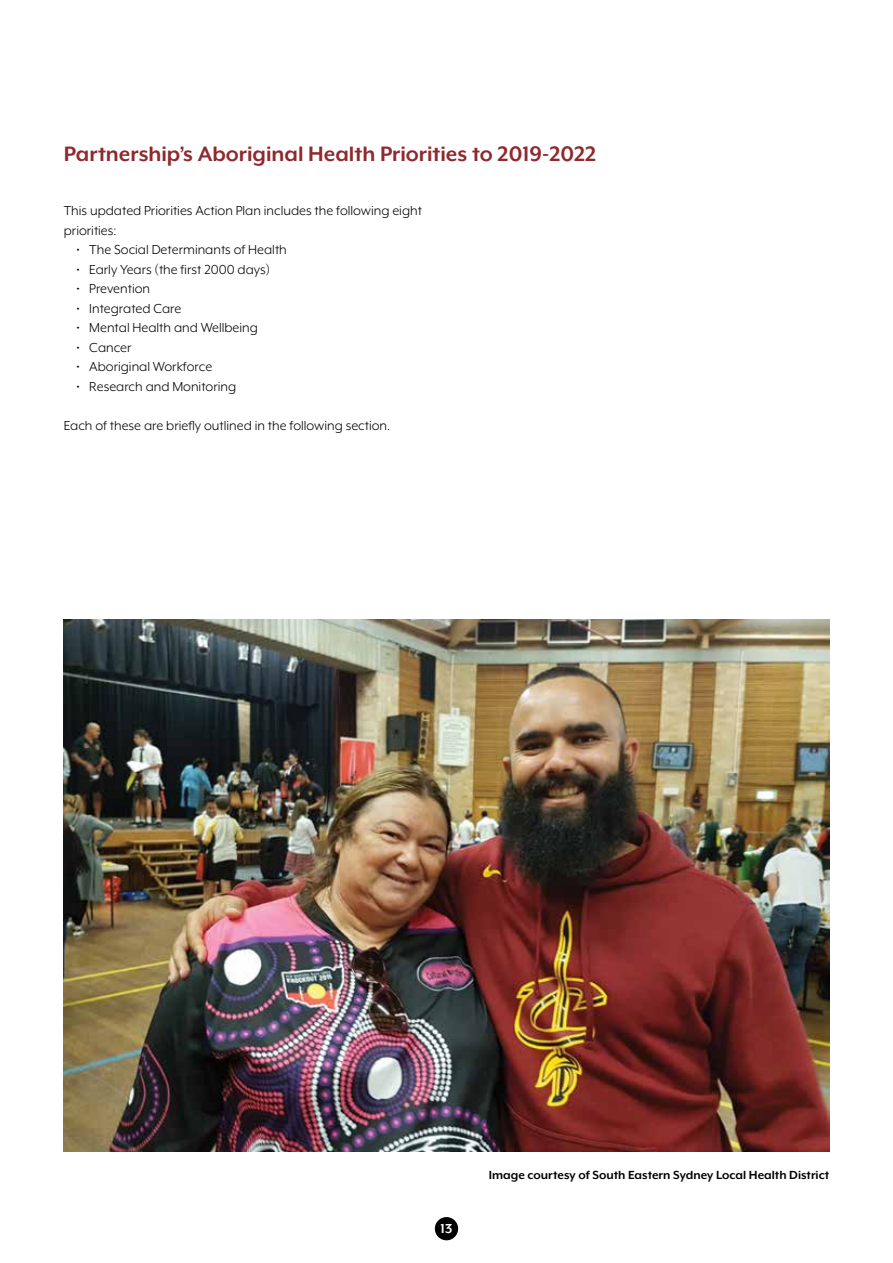
<style>
.page{position:relative;width:893px;height:1263px;background:#fff}
.page>*{position:absolute;margin:0;border:0;box-sizing:border-box;transform-origin:0 0}
.t1{font:700 24px "Mr Eaves XL Mod OT";color:#8e292d}
.t2{font:15px/19.5px "Mr Eaves XL Mod OT";color:#000}
.t3{font:700 15px "Mr Eaves XL Mod OT";color:#fff}
.t4{font:700 13.5px "Mr Eaves XL Mod OT";color:#000}
</style>
<div class="page">
<img style="left:64px;top:619px;width:765px;height:532px">
<div style="left:435px;top:1217px;width:23px;height:23px;background:#000;border-radius:50%"></div>
<h1 class="t1" style="left:64px;top:142px;width:534px">Partnership’s Aboriginal Health Priorities to 2019-2022</h1>
<p class="t2" style="left:64px;top:201px;width:360px">This updated Priorities Action Plan includes the following eight priorities:</p>
<p class="t2" style="left:77px;top:240px;width:212px">• The Social Determinants of Health</p>
<p class="t2" style="left:77px;top:260px;width:195px">• Early Years (the first 2000 days)</p>
<p class="t2" style="left:77px;top:279px;width:75px">• Prevention</p>
<p class="t2" style="left:77px;top:299px;width:106px">• Integrated Care</p>
<p class="t2" style="left:77px;top:318px;width:183px">• Mental Health and Wellbeing</p>
<p class="t2" style="left:77px;top:338px;width:57px">• Cancer</p>
<p class="t2" style="left:77px;top:357px;width:137px">• Aboriginal Workforce</p>
<p class="t2" style="left:77px;top:377px;width:161px">• Research and Monitoring</p>
<p class="t2" style="left:64px;top:416px;width:328px">Each of these are briefly outlined in the following section.</p>
<p class="t3" style="left:441px;top:1221px;width:13px">13</p>
<p class="t4" style="left:489px;top:1168px;width:342px">Image courtesy of South Eastern Sydney Local Health District</p>
</div>
